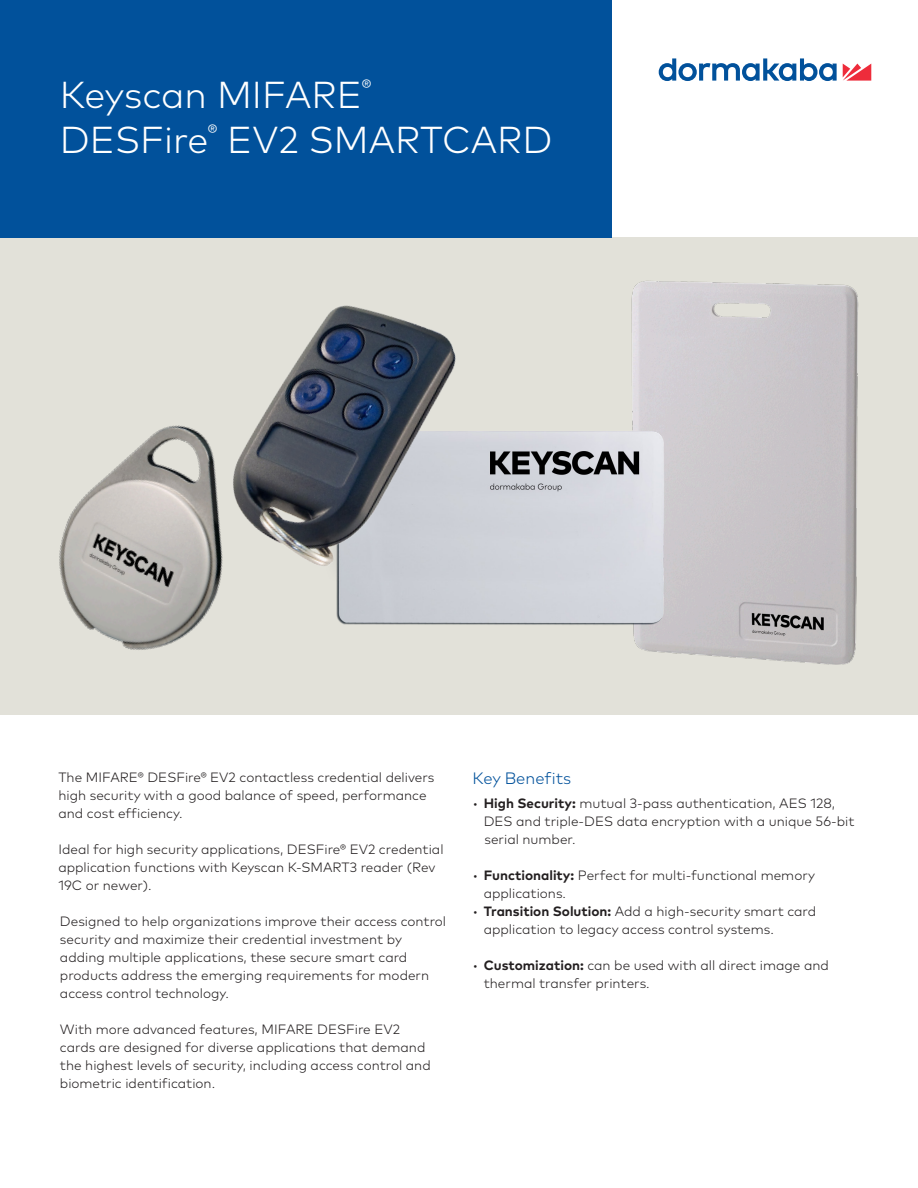
<style>
.page{position:relative;width:918px;height:1188px;background:#fff}
.page>*{position:absolute;margin:0;border:0;box-sizing:border-box;transform-origin:0 0}
.t1{font:300 37.5px "Mark Pro";color:#fff}
.Descriptor_light_bla{font:300 16.5px "Mark Pro";color:#01519b}
.Descriptor_light_bla-2{font:300 13.5px/18px "Mark Pro";color:#231f20}
.s1{font-weight:700}
</style>
<div class="page">
<div style="left:0;top:238px;width:918px;height:477px;background:#e2e1d9"></div>
<div style="left:0;top:0;width:612px;height:238px;background:#01519b"></div>
<img style="left:59px;top:425px;width:155px;height:225px">
<img style="left:631px;top:280px;width:228px;height:385px">
<img style="left:336px;top:403px;width:370px;height:243px">
<img style="left:191px;top:305px;width:297px;height:296px">
<svg style="left:843px;top:64px;width:28px;height:17px"></svg>
<svg style="left:659px;top:58px;width:178px;height:23px"></svg>
<p class="t1" style="left:60px;top:66px;width:313px">Keyscan MIFARE<sup>®</sup></p>
<p class="t1" style="left:60px;top:111px;width:494px">DESFire<sup>®</sup> EV2 SMARTCARD</p>
<p class="Descriptor_light_bla-2" style="left:58px;top:767px;width:378px">The MIFARE® DESFire® EV2 contactless credential delivers high security with a good balance of speed, performance and cost efficiency.</p>
<p class="Descriptor_light_bla-2" style="left:58px;top:839px;width:387px">Ideal for high security applications, DESFire® EV2 credential application functions with Keyscan K-SMART3 reader (Rev<br>19C or newer).</p>
<p class="Descriptor_light_bla-2" style="left:60px;top:911px;width:388px">Designed to help organizations improve their access control</p>
<p class="Descriptor_light_bla-2" style="left:60px;top:929px;width:344px">security and maximize their credential investment by</p>
<p class="Descriptor_light_bla-2" style="left:60px;top:947px;width:349px">adding multiple applications, these secure smart card</p>
<p class="Descriptor_light_bla-2" style="left:60px;top:965px;width:371px">products address the emerging requirements for modern</p>
<p class="Descriptor_light_bla-2" style="left:60px;top:983px;width:171px">access control technology.</p>
<p class="Descriptor_light_bla-2" style="left:60px;top:1019px;width:342px">With more advanced features, MIFARE DESFire EV2</p>
<p class="Descriptor_light_bla-2" style="left:60px;top:1037px;width:367px">cards are designed for diverse applications that demand</p>
<p class="Descriptor_light_bla-2" style="left:60px;top:1055px;width:372px">the highest levels of security, including access control and</p>
<p class="Descriptor_light_bla-2" style="left:60px;top:1073px;width:157px">biometric identification.</p>
<p class="Descriptor_light_bla" style="left:473px;top:766px;width:100px">Key Benefits</p>
<p class="Descriptor_light_bla-2" style="left:473px;top:793px;width:364px">• <span class="s1">High Security:</span> mutual 3-pass authentication, AES 128,</p>
<p class="Descriptor_light_bla-2" style="left:484px;top:811px;width:372px">DES and triple-DES data encryption with a unique 56-bit serial number.</p>
<p class="Descriptor_light_bla-2" style="left:473px;top:865px;width:344px">• <span class="s1">Functionality:</span> Perfect for multi-functional memory</p>
<p class="Descriptor_light_bla-2" style="left:484px;top:883px;width:84px">applications.</p>
<p class="Descriptor_light_bla-2" style="left:473px;top:901px;width:345px">• <span class="s1">Transition Solution:</span> Add a high-security smart card</p>
<p class="Descriptor_light_bla-2" style="left:484px;top:919px;width:292px">application to legacy access control systems.</p>
<p class="Descriptor_light_bla-2" style="left:473px;top:955px;width:358px">• <span class="s1">Customization:</span> can be used with all direct image and</p>
<p class="Descriptor_light_bla-2" style="left:484px;top:973px;width:168px">thermal transfer printers.</p>
</div>
